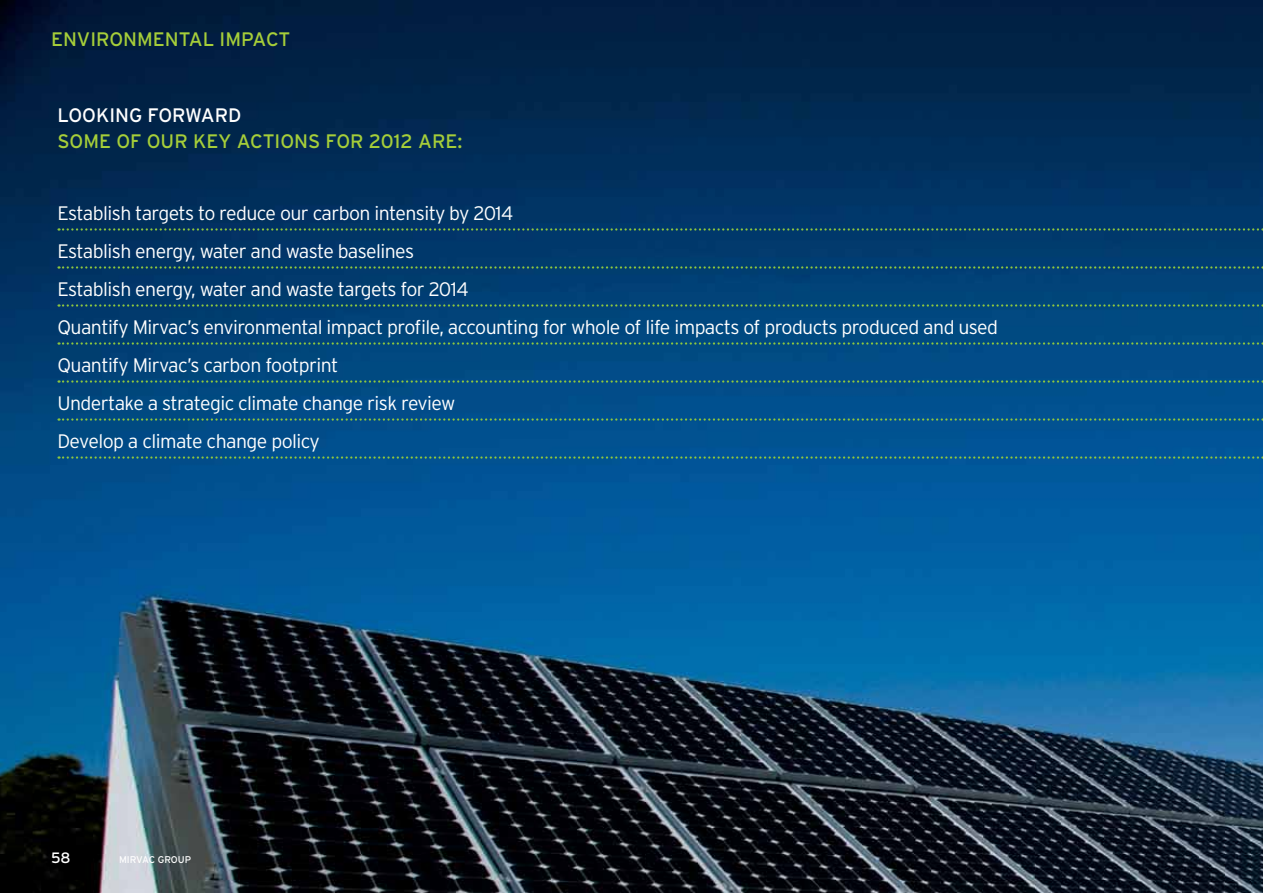
<style>
.page{position:relative;width:1263px;height:893px;background:#fff}
.page>*{position:absolute;margin:0;border:0;box-sizing:border-box;transform-origin:0 0}
.t1{font:300 19.5px/38px "Interstate";letter-spacing:-.03em;color:#fff}
.t2{font:19.5px "Interstate";color:#a6ce39}
.t3{font:19.5px "Interstate";color:#fff}
.t4{font:15px "Interstate";color:#fff}
.t5{font:9.75px "Interstate";letter-spacing:-.01em;color:#fff}
</style>
<div class="page">
<img style="left:0;top:0;width:1263px;height:893px">
<svg style="left:59px;top:228px;width:1204px;height:3px;background:#265d5c"></svg>
<svg style="left:59px;top:266px;width:1204px;height:3px;background:#276161"></svg>
<svg style="left:59px;top:304px;width:1204px;height:3px;background:#276667"></svg>
<svg style="left:59px;top:342px;width:1204px;height:3px;background:#276a6c"></svg>
<svg style="left:59px;top:380px;width:1204px;height:3px;background:#276d72"></svg>
<svg style="left:59px;top:418px;width:1204px;height:3px;background:#276f76"></svg>
<svg style="left:59px;top:456px;width:1204px;height:3px;background:#27727c"></svg>
<p class="t2" style="left:51px;top:28px;width:241px">ENVIRONM ENTAL IM PACT</p>
<p class="t3" style="left:57px;top:104px;width:186px">LOOKING FORWARD</p>
<p class="t2" style="left:57px;top:130px;width:407px">SOM E OF OUR KEY ACTIONS FOR 2012 ARE:</p>
<p class="t1" style="left:57px;top:194px;width:942px">Establish targets to reduce our carbon intensity by 2014<br>Establish energy, water and waste baselines<br>Establish energy, water and waste targets for 2014<br>Quantify Mirvac’s environmental impact profile, accounting for whole of life impacts of products produced and used Quantify Mirvac’s carbon footprint<br>Undertake a strategic climate change risk review<br>Develop a climate change policy</p>
<p class="t4" style="left:51px;top:849px;width:21px">58</p>
<p class="t5" style="left:119px;top:854px;width:74px">MIRVAC GROUP</p>
</div>
